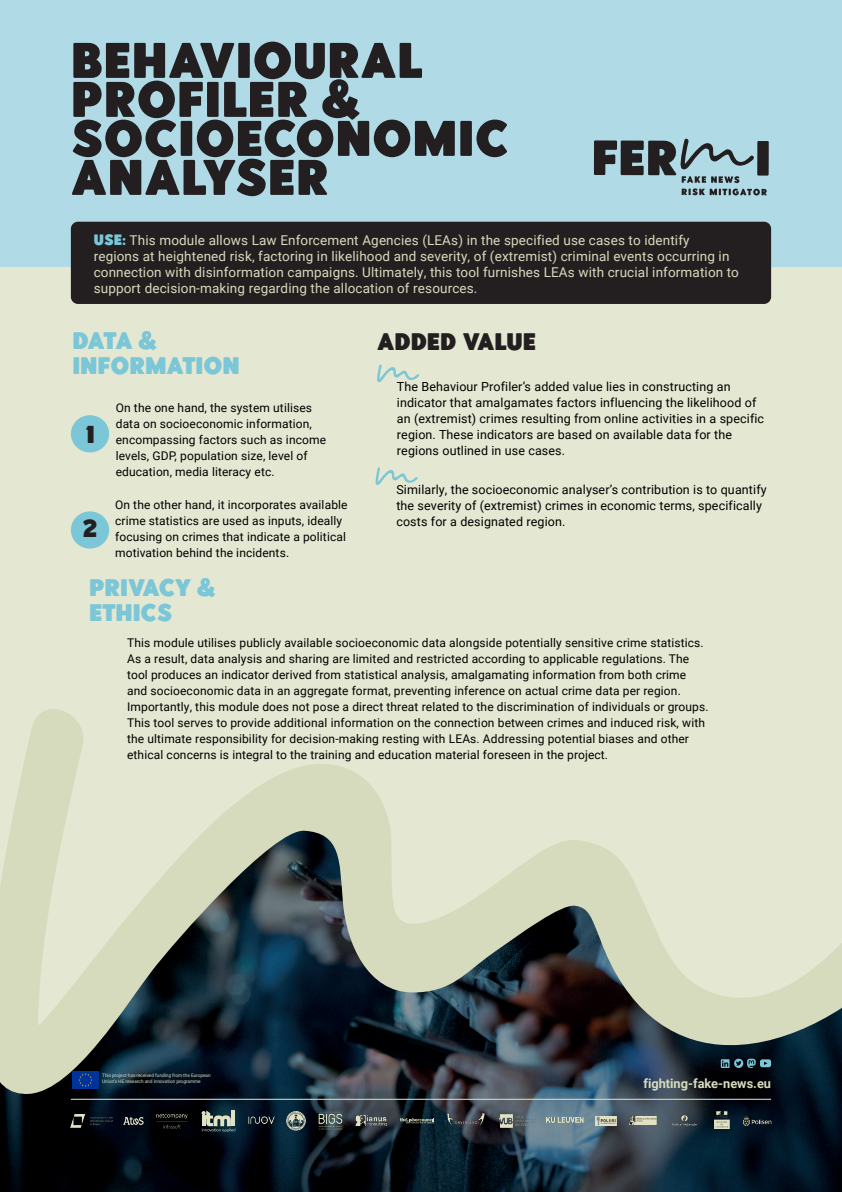
<style>
.page{position:relative;width:842px;height:1192px;background:#fff}
.page>*{position:absolute;margin:0;border:0;box-sizing:border-box;transform-origin:0 0}
.t1{font:50px/39px "Mister London Sans";letter-spacing:.01em;color:#231f20}
.t2{font:24.5px "Mister London Sans";color:#231f20}
.t3{font:24px/25px "Mister London Sans";letter-spacing:-.005em;color:#7bc6d7}
.t4{font:24px "Mister London Sans";letter-spacing:-.005em;color:#231f20}
.t5{font:13.5px/16px "Roboto";letter-spacing:.01em;color:#d7dbbd}
.t6{font:700 12.8px "Roboto";color:#d7dbbd}
.t7{font:12.5px/16px "Roboto";letter-spacing:.01em;color:#000}
.t8{font:12px/16px "Roboto";letter-spacing:.01em;color:#000}
.t9{font:4.8px/5.5px "Roboto";letter-spacing:-.01em;color:#d7dbbd}
.s1{font-family:"Mister London Sans";font-size:15px;color:#7bc6d7}
</style>
<div class="page">
<div style="left:0;top:266px;width:842px;height:923px;background:#e4e7d1"></div>
<div style="left:0;top:0;width:842px;height:266px;background:#afdae6"></div>
<img style="left:0;top:1097px;width:842px;height:95px">
<svg style="left:0;top:709px;width:842px;height:388px"></svg>
<img style="left:73px;top:1071px;width:25px;height:17px">
<hr style="left:71px;top:1099px;width:700px;height:1px;background:#d7dbbd">
<svg style="left:594px;top:139px;width:175px;height:57px"></svg>
<svg style="left:375px;top:467px;width:43px;height:18px"></svg>
<div style="left:71px;top:511px;width:38px;height:38px;background:#7bc6d7;border-radius:50%"></div>
<svg style="left:721px;top:1059px;width:50px;height:9px"></svg>
<div style="left:71px;top:415px;width:38px;height:37px;background:#7bc6d7;border-radius:50%"></div>
<div style="left:71px;top:222px;width:700px;height:82px;background:#231f20;border-radius:7px"></div>
<svg style="left:377px;top:365px;width:42px;height:17px"></svg>
<img style="left:71px;top:1115px;width:42px;height:12px">
<img style="left:546px;top:1117px;width:37px;height:5px">
<img style="left:673px;top:1115px;width:24px;height:12px">
<img style="left:248px;top:1117px;width:26px;height:7px">
<img style="left:319px;top:1113px;width:23px;height:16px">
<img style="left:356px;top:1116px;width:30px;height:10px">
<img style="left:286px;top:1111px;width:19px;height:19px">
<img style="left:714px;top:1111px;width:15px;height:18px">
<img style="left:124px;top:1118px;width:20px;height:6px">
<img style="left:595px;top:1116px;width:22px;height:10px">
<svg style="left:202px;top:1110px;width:33px;height:22px"></svg>
<img style="left:743px;top:1115px;width:29px;height:11px">
<img style="left:498px;top:1114px;width:37px;height:13px">
<img style="left:156px;top:1113px;width:31px;height:15px">
<img style="left:630px;top:1117px;width:27px;height:7px">
<img style="left:448px;top:1114px;width:37px;height:10px">
<svg style="left:400px;top:1118px;width:34px;height:6px"></svg>
<p class="t1" style="left:71px;top:42px;width:439px">BEHAVIOURAL<br>PROFILER &amp;<br>SOCIOECONOMIC<br>ANALYSER</p>
<p class="t5" style="left:94px;top:231px;width:647px"><span class="s1">USE:</span> This module allows Law Enforcement Agencies (LEAs) in the specified use cases to identify<br>regions at heightened risk, factoring in likelihood and severity, of (extremist) criminal events occurring in connection with disinformation campaigns. Ultimately, this tool furnishes LEAs with crucial information to support decision-making regarding the allocation of resources.</p>
<p class="t4" style="left:377px;top:328px;width:161px">ADDED VALUE</p>
<p class="t7" style="left:397px;top:378px;width:369px">The Behaviour Profiler’s added value lies in constructing an indicator that amalgamates factors influencing the likelihood of an (extremist) crimes resulting from online activities in a specific region. These indicators are based on available data for the regions outlined in use cases.</p>
<p class="t3" style="left:72px;top:328px;width:169px">DATA &amp;<br>INFORMATION</p>
<p class="t8" style="left:116px;top:399px;width:212px">On the one hand, the system utilises data on socioeconomic information, encompassing factors such as income levels, GDP, population size, level of education, media literacy etc.</p>
<p class="t2" style="left:85px;top:421px;width:11px">1</p>
<p class="t2" style="left:83px;top:515px;width:16px">2</p>
<p class="t8" style="left:115px;top:496px;width:234px">On the other hand, it incorporates available crime statistics are used as inputs, ideally focusing on crimes that indicate a political motivation behind the incidents.</p>
<p class="t3" style="left:89px;top:576px;width:128px">PRIVACY &amp;</p>
<p class="t3" style="left:89px;top:601px;width:85px">ETHICS</p>
<p class="t7" style="left:396px;top:481px;width:372px">Similarly, the socioeconomic analyser’s contribution is to quantify the severity of (extremist) crimes in economic terms, specifically costs for a designated region.</p>
<p class="t8" style="left:127px;top:634px;width:583px">This module utilises publicly available socioeconomic data alongside potentially sensitive crime statistics.<br>As a result, data analysis and sharing are limited and restricted according to applicable regulations. The tool produces an indicator derived from statistical analysis, amalgamating information from both crime and socioeconomic data in an aggregate format, preventing inference on actual crime data per region.<br>Importantly, this module does not pose a direct threat related to the discrimination of individuals or groups.<br>This tool serves to provide additional information on the connection between crimes and induced risk, with the ultimate responsibility for decision-making resting with LEAs. Addressing potential biases and other ethical concerns is integral to the training and education material foreseen in the project.</p>
<p class="t9" style="left:102px;top:1073px;width:110px">This project has received funding from the European<br>Union’s HE research and innovation programme</p>
<p class="t6" style="left:643px;top:1075px;width:129px">fighting-fake-news.eu</p>
</div>
